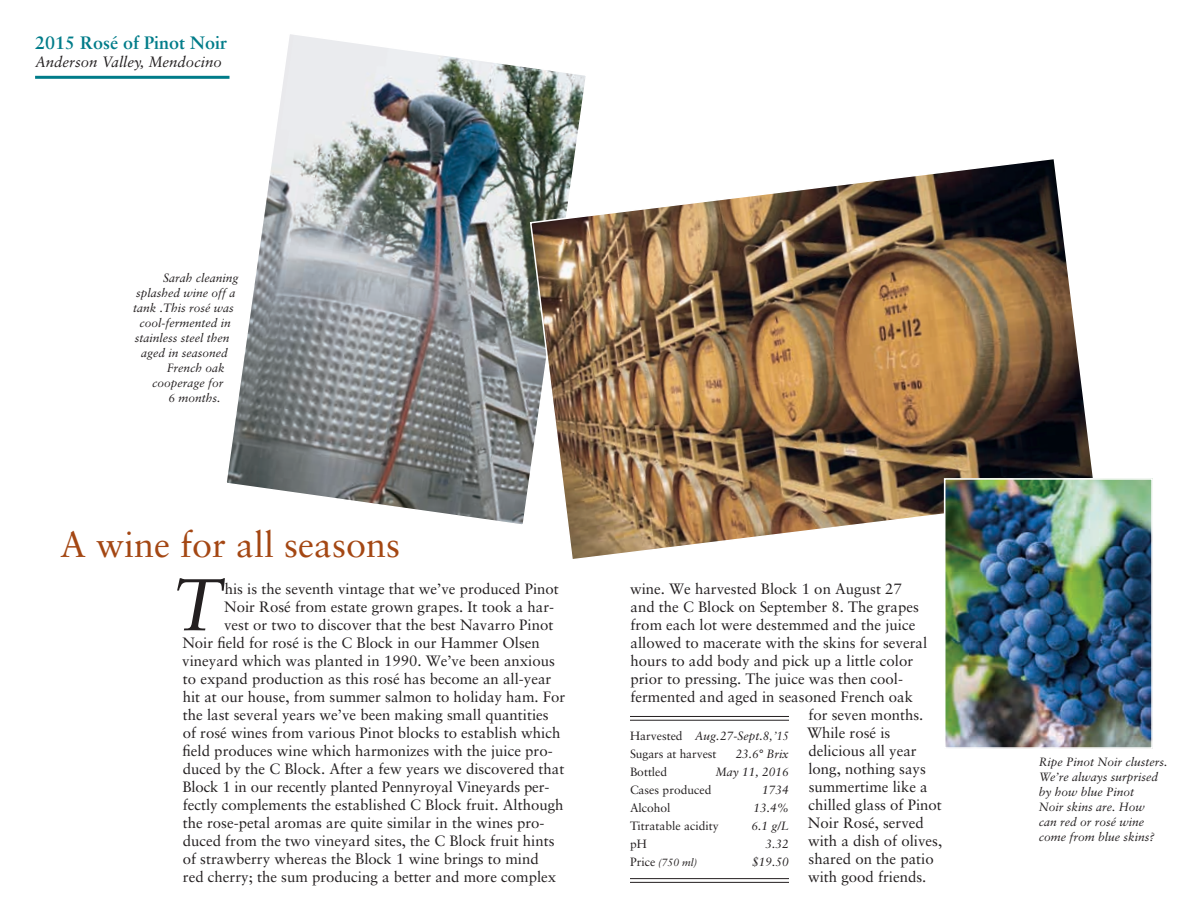
<style>
.page{position:relative;width:1188px;height:918px;background:#fff}
.page>*{position:absolute;margin:0;border:0;box-sizing:border-box;transform-origin:0 0}
.t1{font:italic 73.2px "Sabon";color:#231f20}
.t2{font:36px "Sabon";color:#a44713}
.t3{font:700 18px "Sabon";color:#007c89}
.t4{font:15px "Sabon";color:#231f20}
.t5{font:italic 15px "Sabon";color:#231f20}
.t6{font:italic 12px/15px "Sabon";color:#231f20}
.t7{font:12px/18px "Sabon";color:#231f20}
.t8{font:italic 10.5px "Sabon";color:#231f20}
.s1{font-style:italic}
.s2{font-style:normal;font-size:12px}
</style>
<div class="page">
<hr style="left:35px;top:76px;width:195px;height:3px;background:#007c89">
<hr style="left:630px;top:716px;width:159px;height:1px;background:#231f20">
<hr style="left:630px;top:720px;width:159px;height:1px;background:#231f20">
<hr style="left:630px;top:878px;width:159px;height:1px;background:#231f20">
<hr style="left:630px;top:882px;width:159px;height:1px;background:#231f20">
<img style="left:224px;top:34px;width:362px;height:491px">
<img style="left:529px;top:157px;width:564px;height:402px">
<img style="left:947px;top:481px;width:203px;height:265px">
<div style="left:944px;top:478px;width:209px;height:271px;border:2px solid #fff"></div>
<p class="t3" style="left:35px;top:31px;width:194px">2015 Rosé of Pinot Noir</p>
<p class="t5" style="left:35px;top:53px;width:188px">Anderson Valley, Mendocino</p>
<p class="t6" style="left:163px;top:271px;width:77px">Sarah cleaning</p>
<p class="t6" style="left:136px;top:286px;width:101px">splashed wine off a</p>
<p class="t6" style="left:133px;top:301px;width:102px">tank .This rosé was</p>
<p class="t6" style="left:140px;top:316px;width:93px">cool-fermented in</p>
<p class="t6" style="left:135px;top:331px;width:96px">stainless steel then</p>
<p class="t6" style="left:141px;top:346px;width:88px">aged in seasoned</p>
<p class="t6" style="left:167px;top:361px;width:60px">French oak</p>
<p class="t6" style="left:152px;top:376px;width:73px">cooperage for</p>
<p class="t6" style="left:168px;top:391px;width:54px">6 months.</p>
<h2 class="t2" style="left:60px;top:523px;width:342px">A wine for all seasons</h2>
<h1 class="t1" style="left:172px;top:563px;width:50px">T</h1>
<p class="t4" style="left:225px;top:580px;width:336px">his is the seventh vintage that we’ve produced Pinot</p>
<p class="t4" style="left:224px;top:598px;width:332px">Noir Rosé from estate grown grapes. It took a har-</p>
<p class="t4" style="left:224px;top:616px;width:331px">vest or two to discover that the best Navarro Pinot</p>
<p class="t4" style="left:182px;top:634px;width:359px">Noir field for rosé is the C Block in our Hammer Olsen</p>
<p class="t4" style="left:182px;top:652px;width:374px">vineyard which was planted in 1990. We’ve been anxious</p>
<p class="t4" style="left:183px;top:670px;width:370px">to expand production as this rosé has become an all-year</p>
<p class="t4" style="left:183px;top:688px;width:384px">hit at our house, from summer salmon to holiday ham. For</p>
<p class="t4" style="left:183px;top:706px;width:367px">the last several years we’ve been making small quantities</p>
<p class="t4" style="left:183px;top:724px;width:379px">of rosé wines from various Pinot blocks to establish which</p>
<p class="t4" style="left:183px;top:742px;width:372px">field produces wine which harmonizes with the juice pro-</p>
<p class="t4" style="left:183px;top:760px;width:383px">duced by the C Block. After a few years we discovered that</p>
<p class="t4" style="left:182px;top:778px;width:368px">Block 1 in our recently planted Pennyroyal Vineyards per-</p>
<p class="t4" style="left:183px;top:796px;width:382px">fectly complements the established C Block fruit. Although</p>
<p class="t4" style="left:183px;top:814px;width:363px">the rose-petal aromas are quite similar in the wines pro-</p>
<p class="t4" style="left:183px;top:832px;width:373px">duced from the two vineyard sites, the C Block fruit hints</p>
<p class="t4" style="left:183px;top:850px;width:357px">of strawberry whereas the Block 1 wine brings to mind</p>
<p class="t4" style="left:183px;top:868px;width:375px">red cherry; the sum producing a better and more complex</p>
<p class="t4" style="left:630px;top:580px;width:273px">wine. We harvested Block 1 on August 27</p>
<p class="t4" style="left:631px;top:598px;width:290px">and the C Block on September 8. The grapes</p>
<p class="t4" style="left:631px;top:616px;width:286px">from each lot were destemmed and the juice</p>
<p class="t4" style="left:631px;top:634px;width:298px">allowed to macerate with the skins for several</p>
<p class="t4" style="left:631px;top:652px;width:284px">hours to add body and pick up a little color</p>
<p class="t4" style="left:630px;top:670px;width:274px">prior to pressing. The juice was then cool-</p>
<p class="t4" style="left:631px;top:688px;width:284px">fermented and aged in seasoned French oak</p>
<p class="t4" style="left:808px;top:706px;width:117px">for seven months.</p>
<p class="t4" style="left:807px;top:724px;width:85px">While rosé is</p>
<p class="t4" style="left:808px;top:742px;width:110px">delicious all year</p>
<p class="t4" style="left:808px;top:760px;width:119px">long, nothing says</p>
<p class="t4" style="left:809px;top:778px;width:121px">summertime like a</p>
<p class="t4" style="left:809px;top:796px;width:135px">chilled glass of Pinot</p>
<p class="t4" style="left:808px;top:814px;width:117px">Noir Rosé, served</p>
<p class="t4" style="left:808px;top:832px;width:136px">with a dish of olives,</p>
<p class="t4" style="left:809px;top:850px;width:127px">shared on the patio</p>
<p class="t4" style="left:808px;top:868px;width:120px">with good friends.</p>
<p class="t7" style="left:630px;top:727px;width:160px">Harvested <span class="s1">Aug.27-Sept.8, ’15<br></span>Sugars at harvest</p>
<p class="t6" style="left:736px;top:747px;width:55px">23.6° Brix</p>
<p class="t7" style="left:630px;top:763px;width:39px">Bottled</p>
<p class="t6" style="left:716px;top:765px;width:75px">May 11, 2016</p>
<p class="t7" style="left:630px;top:781px;width:83px">Cases produced</p>
<p class="t6" style="left:762px;top:783px;width:28px">1734</p>
<p class="t7" style="left:630px;top:799px;width:42px">Alcohol</p>
<p class="t6" style="left:754px;top:801px;width:37px">13.4%</p>
<p class="t7" style="left:630px;top:817px;width:90px">Titratable acidity</p>
<p class="t6" style="left:752px;top:819px;width:39px">6.1 g/L</p>
<p class="t7" style="left:630px;top:835px;width:18px">pH</p>
<p class="t6" style="left:766px;top:837px;width:25px">3.32</p>
<p class="t8" style="left:630px;top:857px;width:69px"><span class="s2">Price</span> (750 ml)</p>
<p class="t6" style="left:752px;top:855px;width:38px">$19.50</p>
<p class="t6" style="left:1039px;top:754px;width:130px">Ripe Pinot Noir clusters.<br>We’re always surprised by how blue Pinot<br>Noir skins are. How<br>can red or rosé wine come from blue skins?</p>
</div>
